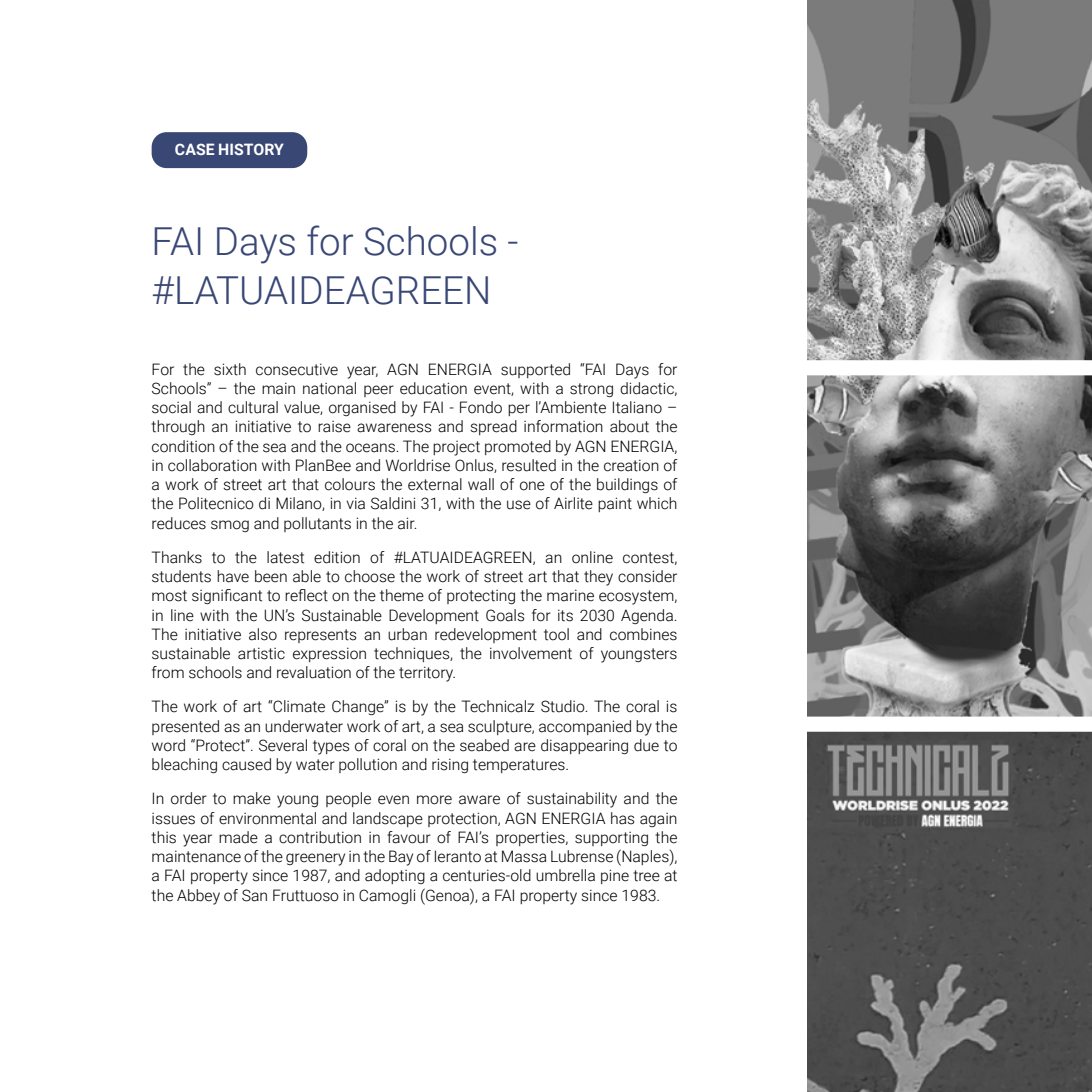
<style>
.page{position:relative;width:1092px;height:1092px;background:#fff}
.page>*{position:absolute;margin:0;border:0;box-sizing:border-box;transform-origin:0 0}
.t1{font:300 38.5px/49px "Roboto";color:#394775}
.t2{font:300 15.75px/19.2px "Roboto";color:#000;text-align:justify}
.t3{font:700 15.75px "Roboto";letter-spacing:.005em;color:#fff}
</style>
<div class="page">
<div style="left:152px;top:132px;width:155px;height:36px;background:#394775;border-radius:15px"></div>
<img style="left:807px;top:375px;width:284px;height:341px">
<svg style="left:807px;top:731px;width:284px;height:360px;fill:#4d4d4d"></svg>
<img style="left:807px;top:0;width:284px;height:360px">
<svg style="left:807px;top:360px;width:284px;height:1px"></svg>
<svg style="left:807px;top:716px;width:284px;height:1px"></svg>
<p class="t3" style="left:175px;top:139px;width:110px">CASE HISTORY</p>
<h1 class="t1" style="left:152px;top:215px;width:368px">FAI Days for Schools - #LATUAIDEAGREEN</h1>
<p class="t2" style="left:152px;top:358px;width:527px">For the sixth consecutive year, AGN ENERGIA supported “FAI Days for Schools” – the main national peer education event, with a strong didactic, social and cultural value, organised by FAI - Fondo per l’Ambiente Italiano – through an initiative to raise awareness and spread information about the condition of the sea and the oceans. The project promoted by AGN ENERGIA, in collaboration with PlanBee and Worldrise Onlus, resulted in the creation of a work of street art that colours the external wall of one of the buildings of the Politecnico di Milano, in via Saldini 31, with the use of Airlite paint which reduces smog and pollutants in the air.</p>
<p class="t2" style="left:152px;top:547px;width:527px">Thanks to the latest edition of #LATUAIDEAGREEN, an online contest, students have been able to choose the work of street art that they consider most significant to reflect on the theme of protecting the marine ecosystem, in line with the UN’s Sustainable Development Goals for its 2030 Agenda.<br>The initiative also represents an urban redevelopment tool and combines sustainable artistic expression techniques, the involvement of youngsters from schools and revaluation of the territory.</p>
<p class="t2" style="left:152px;top:696px;width:527px">The work of art “Climate Change” is by the Technicalz Studio. The coral is presented as an underwater work of art, a sea sculpture, accompanied by the word “Protect”. Several types of coral on the seabed are disappearing due to bleaching caused by water pollution and rising temperatures.</p>
<p class="t2" style="left:152px;top:788px;width:527px">In order to make young people even more aware of sustainability and the issues of environmental and landscape protection, AGN ENERGIA has again this year made a contribution in favour of FAI’s properties, supporting the maintenance of the greenery in the Bay of Ieranto at Massa Lubrense (Naples), a FAI property since 1987, and adopting a centuries-old umbrella pine tree at the Abbey of San Fruttuoso in Camogli (Genoa), a FAI property since 1983.</p>
</div>
